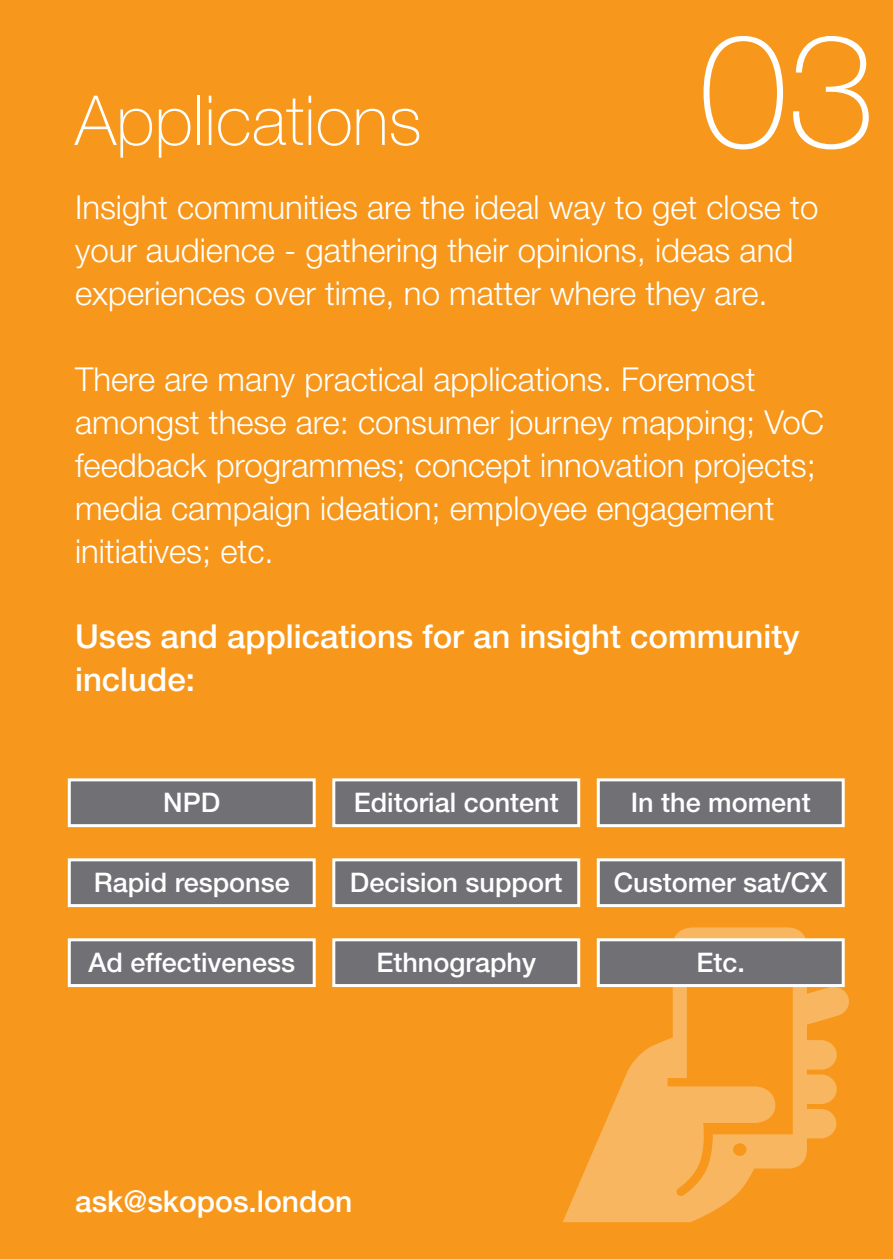
<style>
.page{position:relative;width:893px;height:1259px;background:#f7981d}
.page>*{position:absolute;margin:0;border:0;box-sizing:border-box;transform-origin:0 0}
.t1{font:100 159px "Helvetica Neue LT Std";color:#fff}
.t2{font:100 69px "Helvetica Neue LT Std";color:#fff}
.t3{font:300 33px/42.9px "Helvetica Neue LT Std";color:#fff}
.t4{font:500 33px/42.9px "Helvetica Neue LT Std";color:#fff}
.t5{font:500 30px "Helvetica Neue LT Std";color:#fff}
.t6{font:500 27px "Helvetica Neue LT Std";color:#fff}
</style>
<div class="page">
<svg style="left:563px;top:927px;width:286px;height:295px"></svg>
<div style="left:69px;top:780px;width:245px;height:45px;background:#717074"></div>
<div style="left:68px;top:778px;width:248px;height:49px;border:3px solid #fff"></div>
<div style="left:69px;top:860px;width:245px;height:45px;background:#717074"></div>
<div style="left:68px;top:858px;width:248px;height:49px;border:3px solid #fff"></div>
<div style="left:69px;top:939px;width:245px;height:46px;background:#717074"></div>
<div style="left:68px;top:938px;width:248px;height:49px;border:3px solid #fff"></div>
<div style="left:334px;top:780px;width:245px;height:45px;background:#717074"></div>
<div style="left:332px;top:778px;width:248px;height:49px;border:3px solid #fff"></div>
<div style="left:334px;top:860px;width:245px;height:45px;background:#717074"></div>
<div style="left:332px;top:858px;width:248px;height:49px;border:3px solid #fff"></div>
<div style="left:334px;top:939px;width:245px;height:46px;background:#717074"></div>
<div style="left:332px;top:938px;width:248px;height:49px;border:3px solid #fff"></div>
<div style="left:598px;top:780px;width:245px;height:45px;background:#717074"></div>
<div style="left:597px;top:778px;width:248px;height:49px;border:3px solid #fff"></div>
<div style="left:598px;top:860px;width:245px;height:45px;background:#717074"></div>
<div style="left:597px;top:858px;width:248px;height:49px;border:3px solid #fff"></div>
<div style="left:598px;top:939px;width:245px;height:46px;background:#717074"></div>
<div style="left:597px;top:938px;width:248px;height:49px;border:3px solid #fff"></div>
<p class="t2" style="left:75px;top:81px;width:348px">Applications</p>
<p class="t1" style="left:699px;top:0;width:178px">03</p>
<p class="t3" style="left:75px;top:185px;width:745px">Insight communities are the ideal way to get close to your audience - gathering their opinions, ideas and experiences over time, no matter where they are.</p>
<p class="t3" style="left:75px;top:357px;width:750px">There are many practical applications. Foremost amongst these are: consumer journey mapping; VoC feedback programmes; concept innovation projects; media campaign ideation; employee engagement initiatives; etc.</p>
<p class="t4" style="left:75px;top:615px;width:726px">Uses and applications for an insight community include:</p>
<p class="t6" style="left:163px;top:786px;width:58px">NPD</p>
<p class="t6" style="left:354px;top:786px;width:207px">Editorial content</p>
<p class="t6" style="left:631px;top:786px;width:182px">In the moment</p>
<p class="t6" style="left:94px;top:866px;width:198px">Rapid response</p>
<p class="t6" style="left:350px;top:866px;width:214px">Decision support</p>
<p class="t6" style="left:614px;top:866px;width:216px">Customer sat/CX</p>
<p class="t6" style="left:88px;top:946px;width:208px">Ad effectiveness</p>
<p class="t6" style="left:376px;top:946px;width:161px">Ethnography</p>
<p class="t6" style="left:696px;top:946px;width:50px">Etc.</p>
<p class="t5" style="left:75px;top:1183px;width:279px">ask@skopos.london</p>
</div>
